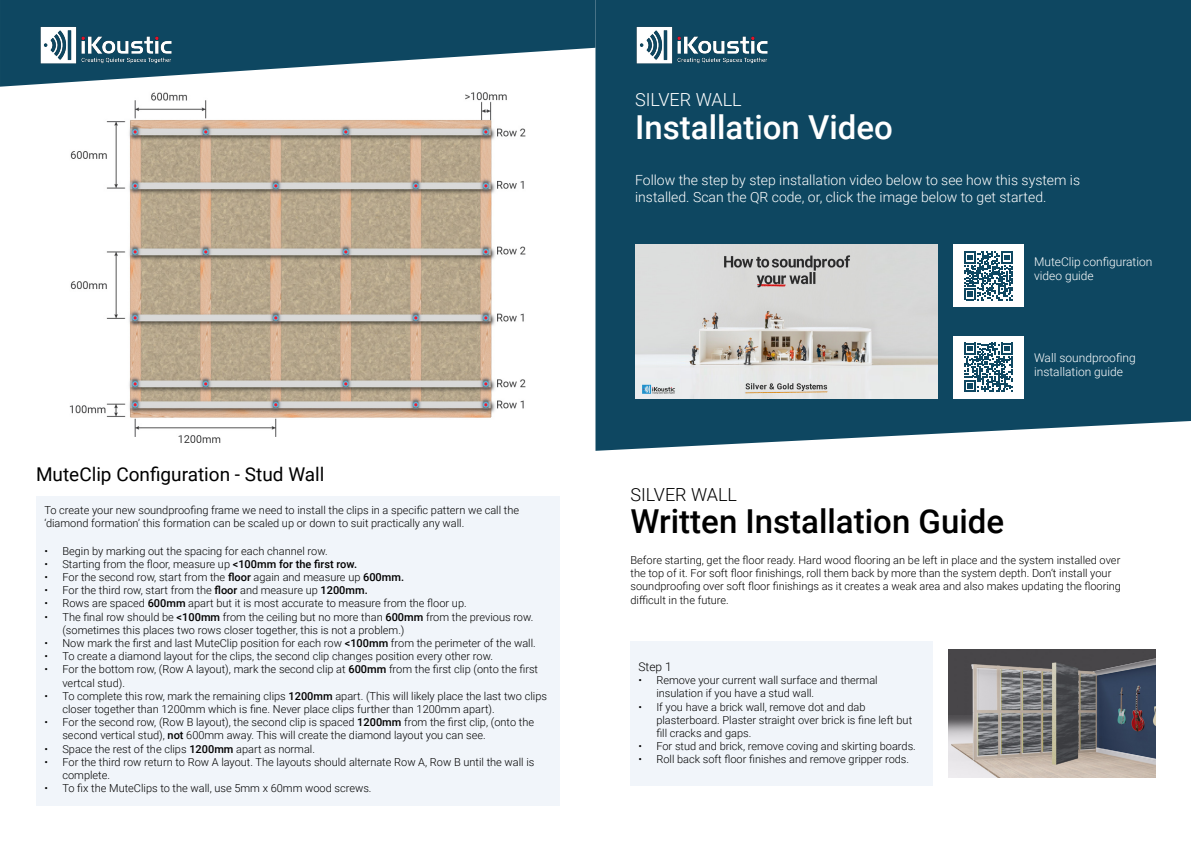
<style>
.page{position:relative;width:1191px;height:842px;background:#fff}
.page>*{position:absolute;margin:0;border:0;box-sizing:border-box;transform-origin:0 0}
.t1{font:500 33px "Roboto";color:#000}
.t2{font:500 33px "Roboto";color:#fff}
.t3{font:19px "Roboto";color:#000}
.t4{font:300 18px "Roboto";color:#fff}
.t5{font:300 18px "Roboto";color:#000}
.t6{font:300 14px/16.8px "Roboto";color:#fff}
.t7{font:300 12px/14.4px "Roboto";color:#fff}
.t8{font:300 12px "Roboto";color:#000}
.t9{font:300 11px/13.2px "Roboto";color:#000}
.s1{font-weight:500}
</style>
<div class="page">
<img style="left:70px;top:92px;width:456px;height:351px">
<svg style="left:0;top:0;width:595px;height:87px;fill:#0e4761"></svg>
<img style="left:40px;top:21px;width:132px;height:46px">
<div style="left:36px;top:496px;width:523px;height:310px;background:#f1f5fa"></div>
<div style="left:630px;top:641px;width:303px;height:145px;background:#f1f5fa"></div>
<img style="left:948px;top:649px;width:208px;height:128px">
<div style="left:595px;top:0;width:596px;height:451px;background:#0e4761"></div>
<img style="left:635px;top:21px;width:132px;height:46px">
<img style="left:635px;top:245px;width:302px;height:153px">
<div style="left:953px;top:245px;width:70px;height:62px;background:#fff"></div>
<svg style="left:964px;top:252px;width:48px;height:48px"></svg>
<div style="left:953px;top:336px;width:70px;height:62px;background:#fff"></div>
<svg style="left:964px;top:343px;width:48px;height:48px"></svg>
<h2 class="t3" style="left:36px;top:461px;width:290px">MuteClip Configuration - Stud Wall</h2>
<p class="t9" style="left:44px;top:503px;width:476px">To create your new soundproofing frame we need to install the clips in a specific pattern we call the ‘diamond formation’ this formation can be scaled up or down to suit practically any wall.</p>
<p class="t9" style="left:44px;top:544px;width:285px">• Begin by marking out the spacing for each channel row.</p>
<p class="t9" style="left:44px;top:557px;width:314px">• Starting from the floor, measure up <span class="s1">&lt;100mm for the first row.</span></p>
<p class="t9" style="left:44px;top:570px;width:361px">• For the second row, start from the <span class="s1">floor</span> again and measure up <span class="s1">600mm.</span></p>
<p class="t9" style="left:44px;top:583px;width:325px">• For the third row, start from the <span class="s1">floor</span> and measure up <span class="s1">1200mm.</span></p>
<p class="t9" style="left:44px;top:596px;width:424px">• Rows are spaced <span class="s1">600mm</span> apart but it is most accurate to measure from the floor up.</p>
<p class="t9" style="left:62px;top:610px;width:472px;text-indent:-18px">• The final row should be <span class="s1">&lt;100mm</span> from the ceiling but no more than <span class="s1">600mm</span> from the previous row. (sometimes this places two rows closer together, this is not a problem.)</p>
<p class="t9" style="left:44px;top:636px;width:493px">• Now mark the first and last MuteClip position for each row <span class="s1">&lt;100mm</span> from the perimeter of the wall.</p>
<p class="t9" style="left:44px;top:649px;width:450px">• To create a diamond layout for the clips, the second clip changes position every other row.</p>
<p class="t9" style="left:62px;top:662px;width:477px;text-indent:-18px">• For the bottom row, (Row A layout), mark the second clip at <span class="s1">600mm</span> from the first clip (onto the first vertcal stud).</p>
<p class="t9" style="left:62px;top:689px;width:486px;text-indent:-18px">• To complete this row, mark the remaining clips <span class="s1">1200mm</span> apart. (This will likely place the last two clips closer together than 1200mm which is fine. Never place clips further than 1200mm apart).</p>
<p class="t9" style="left:62px;top:715px;width:473px;text-indent:-18px">• For the second row, (Row B layout), the second clip is spaced <span class="s1">1200mm</span> from the first clip, (onto the second vertical stud), <span class="s1">not</span> 600mm away. This will create the diamond layout you can see.</p>
<p class="t9" style="left:44px;top:742px;width:272px">• Space the rest of the clips <span class="s1">1200mm</span> apart as normal.</p>
<p class="t9" style="left:62px;top:755px;width:473px;text-indent:-18px">• For the third row return to Row A layout. The layouts should alternate Row A, Row B until the wall is complete.</p>
<p class="t9" style="left:44px;top:781px;width:329px">• To fix the MuteClips to the wall, use 5mm x 60mm wood screws.</p>
<h3 class="t4" style="left:635px;top:87px;width:108px">SILVER WALL</h3>
<h1 class="t2" style="left:635px;top:104px;width:259px">Installation Video</h1>
<p class="t6" style="left:635px;top:171px;width:446px">Follow the step by step installation video below to see how this system is installed. Scan the QR code, or, click the image below to get started.</p>
<p class="t7" style="left:1034px;top:254px;width:120px">MuteClip configuration video guide</p>
<p class="t7" style="left:1034px;top:350px;width:103px">Wall soundproofing installation guide</p>
<h3 class="t5" style="left:630px;top:481px;width:108px">SILVER WALL</h3>
<h1 class="t1" style="left:630px;top:499px;width:375px">Written Installation Guide</h1>
<p class="t9" style="left:630px;top:553px;width:492px">Before starting, get the floor ready. Hard wood flooring an be left in place and the system installed over the top of it. For soft floor finishings, roll them back by more than the system depth. Don’t install your soundproofing over soft floor finishings as it creates a weak area and also makes updating the flooring difficult in the future.</p>
<p class="t8" style="left:638px;top:658px;width:35px">Step 1</p>
<p class="t9" style="left:656px;top:673px;width:223px;text-indent:-18px">• Remove your current wall surface and thermal insulation if you have a stud wall.</p>
<p class="t9" style="left:656px;top:700px;width:257px;text-indent:-18px">• If you have a brick wall, remove dot and dab plasterboard. Plaster straight over brick is fine left but fill cracks and gaps.</p>
<p class="t9" style="left:638px;top:739px;width:279px">• For stud and brick, remove coving and skirting boards.</p>
<p class="t9" style="left:638px;top:752px;width:272px">• Roll back soft floor finishes and remove gripper rods.</p>
</div>
